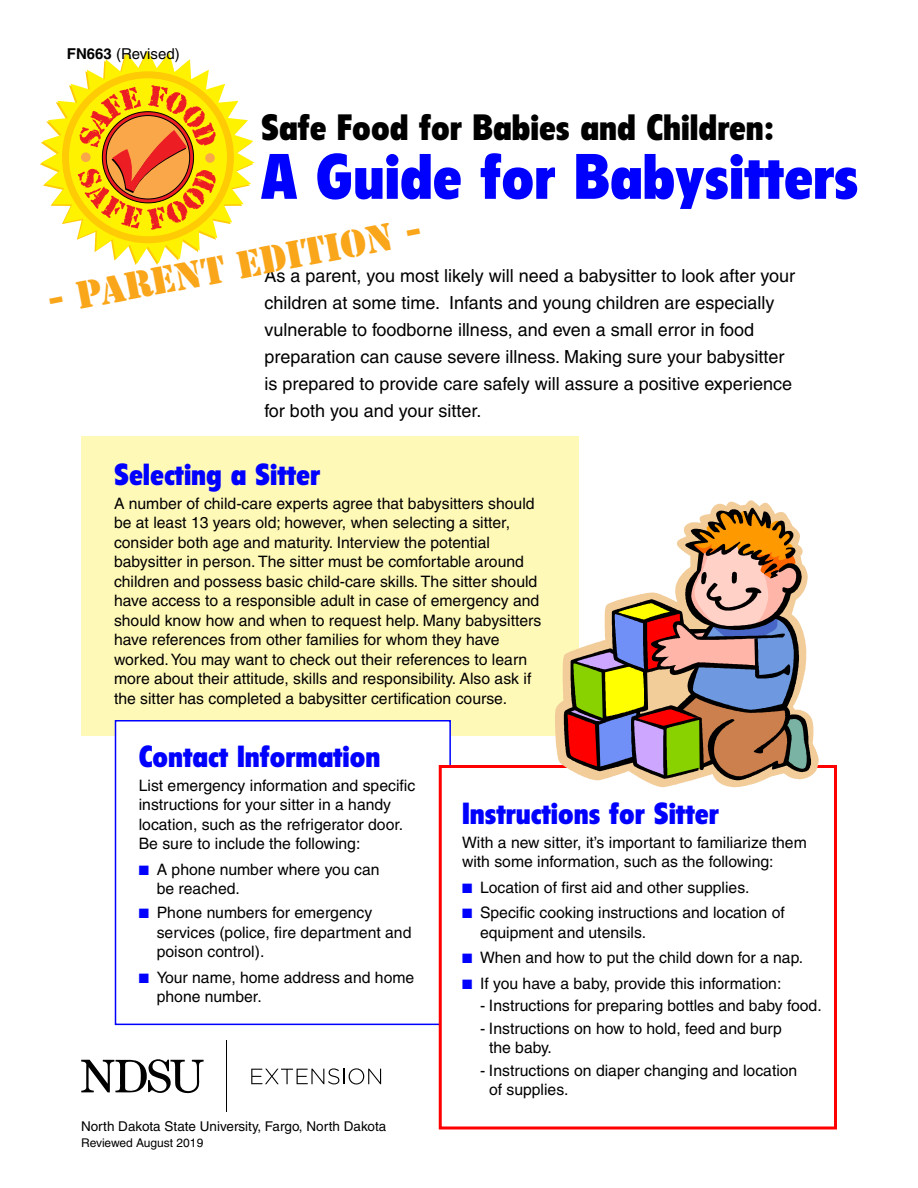
<style>
.page{position:relative;width:918px;height:1188px;background:#fff}
.page>*{position:absolute;margin:0;border:0;box-sizing:border-box;transform-origin:0 0}
.Headline{font:900 condensed 63px "Flyer";color:#00f}
.Headline-2{font:900 condensed 36px "Flyer";color:#000}
.Body_text{font:36px "Stencil Std";color:#faa61a}
.Subhead_1{font:900 condensed 30px "Flyer";color:#00f}
.Body_text-2{font:18px/27px "Helvetica";color:#000}
.Body_text-3{font:15.75px/19.5px "Helvetica";color:#000}
.Bullets{font:15.75px/19.5px "Helvetica";color:#000}
.t1{font:15px "Helvetica";color:#000}
.t2{font:13.5px "Helvetica";color:#000}
.t3{font:12px "Helvetica";color:#000}
.s1{font-weight:700}
.s2{color:#00f}
</style>
<div class="page">
<div style="left:81px;top:436px;width:497px;height:300px;background:#fff9b8"></div>
<div style="left:115px;top:720px;width:336px;height:305px;background:#fff;border:2px solid #00f"></div>
<div style="left:439px;top:765px;width:398px;height:365px;background:#fff;border:3px solid #f00"></div>
<svg style="left:41px;top:51px;width:213px;height:212px"></svg>
<div style="left:62px;top:71px;width:172px;height:172px;background:#ffcb05;border-radius:50%"></div>
<div style="left:69px;top:78px;width:158px;height:158px;background:#fff200;border-radius:50%"></div>
<svg style="left:78px;top:85px;width:138px;height:145px"></svg>
<svg style="left:555px;top:500px;width:264px;height:287px"></svg>
<svg style="left:564px;top:508px;width:247px;height:272px"></svg>
<svg style="left:81px;top:1059px;width:123px;height:35px"></svg>
<hr style="left:226px;top:1040px;width:1px;height:72px;background:#000">
<svg style="left:251px;top:1068px;width:130px;height:16px"></svg>
<p class="t1" style="left:67px;top:45px;width:114px"><span class="s1">FN663</span> (Revised)</p>
<p class="Headline-2" style="left:261px;top:106px;width:515px">Safe Food for Babies and Children:</p>
<p class="Headline" style="left:261px;top:139px;width:599px">A Guide for Babysitters</p>
<p class="Body_text" style="left:43px;top:280px;width:383px;rotate:-11deg">- PARENT Edition -</p>
<p class="Body_text-2" style="left:265px;top:263px;width:532px">As a parent, you most likely will need a babysitter to look after your children at some time. Infants and young children are especially vulnerable to foodborne illness, and even a small error in food preparation can cause severe illness. Making sure your babysitter is prepared to provide care safely will assure a positive experience for both you and your sitter.</p>
<p class="Subhead_1" style="left:114px;top:456px;width:208px">Selecting a Sitter</p>
<p class="Body_text-3" style="left:114px;top:493px;width:429px">A number of child-care experts agree that babysitters should be at least 13 years old; however, when selecting a sitter, consider both age and maturity. Interview the potential babysitter in person. The sitter must be comfortable around children and possess basic child-care skills. The sitter should have access to a responsible adult in case of emergency and should know how and when to request help. Many babysitters have references from other families for whom they have worked. You may want to check out their references to learn more about their attitude, skills and responsibility. Also ask if the sitter has completed a babysitter certification course.</p>
<p class="Subhead_1" style="left:139px;top:738px;width:243px">Contact Information</p>
<p class="Body_text-3" style="left:139px;top:775px;width:278px">List emergency information and specific instructions for your sitter in a handy location, such as the refrigerator door.<br>Be sure to include the following:</p>
<p class="Bullets" style="left:157px;top:859px;width:224px;text-indent:-18px"><span class="s2">■</span> A phone number where you can be reached.</p>
<p class="Bullets" style="left:157px;top:903px;width:256px;text-indent:-18px"><span class="s2">■</span> Phone numbers for emergency services (police, fire department and poison control).</p>
<p class="Bullets" style="left:157px;top:967px;width:259px;text-indent:-18px"><span class="s2">■</span> Your name, home address and home phone number.</p>
<p class="Subhead_1" style="left:462px;top:795px;width:258px">Instructions for Sitter</p>
<p class="Body_text-3" style="left:462px;top:832px;width:346px">With a new sitter, it’s important to familiarize them with some information, such as the following:</p>
<p class="Bullets" style="left:462px;top:877px;width:289px"><span class="s2">■</span> Location of first aid and other supplies.</p>
<p class="Bullets" style="left:480px;top:903px;width:306px;text-indent:-18px"><span class="s2">■</span> Specific cooking instructions and location of equipment and utensils.</p>
<p class="Bullets" style="left:462px;top:948px;width:343px"><span class="s2">■</span> When and how to put the child down for a nap.</p>
<p class="Bullets" style="left:462px;top:973px;width:321px"><span class="s2">■</span> If you have a baby, provide this information:</p>
<p class="Bullets" style="left:480px;top:996px;width:343px">- Instructions for preparing bottles and baby food.</p>
<p class="Bullets" style="left:489px;top:1018px;width:294px;text-indent:-9px">- Instructions on how to hold, feed and burp the baby.</p>
<p class="Bullets" style="left:489px;top:1060px;width:310px;text-indent:-9px">- Instructions on diaper changing and location of supplies.</p>
<p class="t2" style="left:81px;top:1118px;width:307px">North Dakota State University, Fargo, North Dakota</p>
<p class="t3" style="left:81px;top:1136px;width:124px">Reviewed August 2019</p>
</div>
